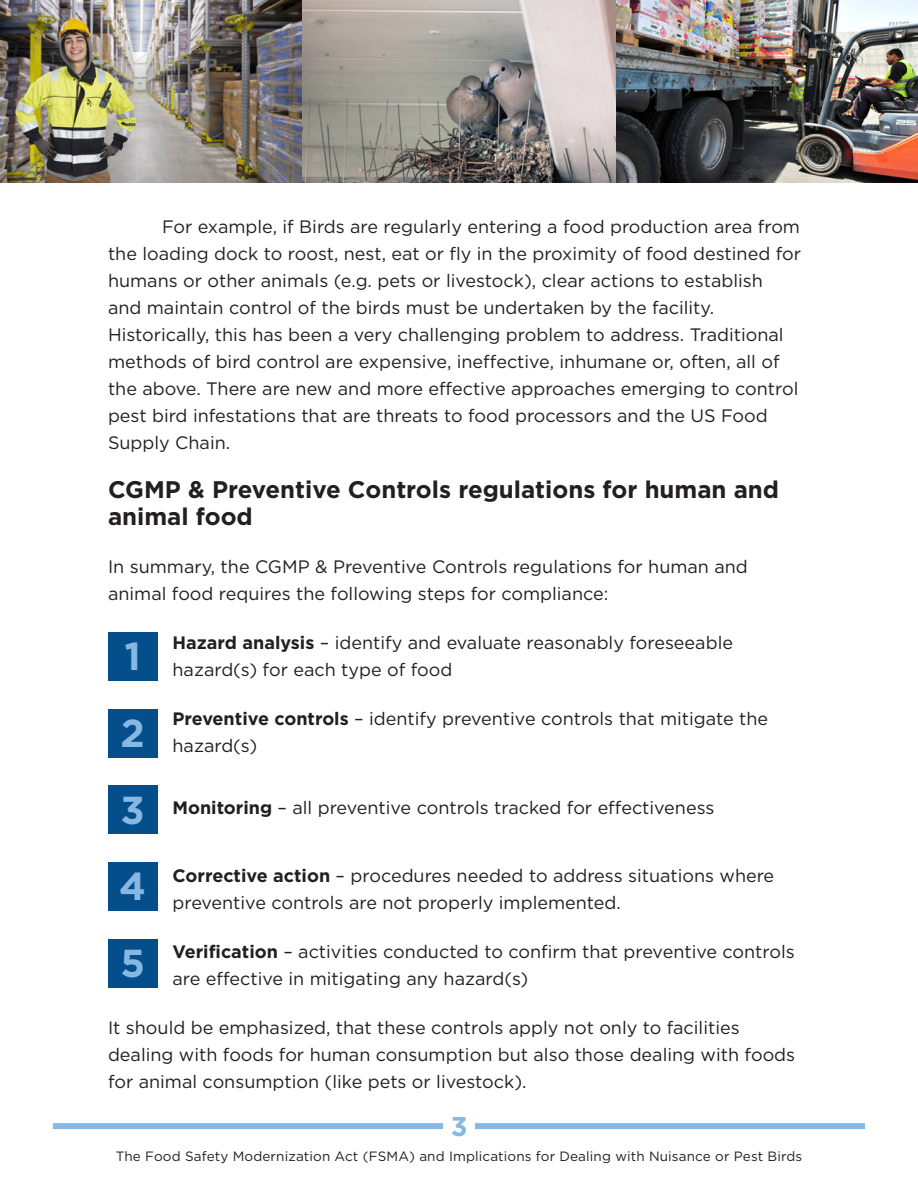
<style>
.page{position:relative;width:918px;height:1188px;background:#fff}
.page>*{position:absolute;margin:0;border:0;box-sizing:border-box;transform-origin:0 0}
.t1{font:700 39px "Gotham";color:#86b8e3}
.t2{font:700 27px "Gotham";color:#86b8e3}
.t3{font:700 24px/27px "Gotham";color:#231f20}
.t4{font:18px/27px "Gotham";color:#231f20}
.t5{font:13.5px "Gotham";letter-spacing:.01em;color:#231f20}
.s1{font-weight:700}
</style>
<div class="page">
<div style="left:108px;top:632px;width:49px;height:49px;background:#044f8b"></div>
<div style="left:108px;top:709px;width:49px;height:48px;background:#044f8b"></div>
<div style="left:108px;top:785px;width:49px;height:49px;background:#044f8b"></div>
<div style="left:108px;top:862px;width:49px;height:49px;background:#044f8b"></div>
<div style="left:108px;top:939px;width:49px;height:48px;background:#044f8b"></div>
<div style="left:53px;top:1123px;width:812px;height:6px;background:#86b8e3"></div>
<div style="left:443px;top:1110px;width:31px;height:33px;background:#fff"></div>
<img style="left:0;top:0;width:918px;height:183px">
<p class="t4" style="left:108px;top:213px;width:695px;text-indent:54px">For example, if Birds are regularly entering a food production area from the loading dock to roost, nest, eat or fly in the proximity of food destined for humans or other animals (e.g. pets or livestock), clear actions to establish<br>and maintain control of the birds must be undertaken by the facility.<br>Historically, this has been a very challenging problem to address. Traditional methods of bird control are expensive, ineffective, inhumane or, often, all of the above. There are new and more effective approaches emerging to control pest bird infestations that are threats to food processors and the US Food Supply Chain.</p>
<p class="t3" style="left:108px;top:475px;width:673px">CGMP &amp; Preventive Controls regulations for human and animal food</p>
<p class="t4" style="left:108px;top:553px;width:641px">In summary, the CGMP &amp; Preventive Controls regulations for human and animal food requires the following steps for compliance:</p>
<p class="t4" style="left:172px;top:629px;width:562px"><span class="s1">Hazard analysis</span> – identify and evaluate reasonably foreseeable hazard(s) for each type of food</p>
<p class="t4" style="left:172px;top:705px;width:597px"><span class="s1">Preventive controls</span> – identify preventive controls that mitigate the hazard(s)</p>
<p class="t1" style="left:125px;top:634px;width:18px">1</p>
<p class="t1" style="left:121px;top:711px;width:26px">2</p>
<p class="t1" style="left:121px;top:787px;width:26px">3</p>
<p class="t4" style="left:172px;top:794px;width:543px"><span class="s1">Monitoring</span> – all preventive controls tracked for effectiveness</p>
<p class="t4" style="left:172px;top:862px;width:603px"><span class="s1">Corrective action</span> – procedures needed to address situations where preventive controls are not properly implemented.</p>
<p class="t4" style="left:172px;top:937px;width:624px"><span class="s1">Verification</span> – activities conducted to confirm that preventive controls are effective in mitigating any hazard(s)</p>
<p class="t4" style="left:108px;top:1013px;width:689px">It should be emphasized, that these controls apply not only to facilities dealing with foods for human consumption but also those dealing with foods for animal consumption (like pets or livestock).</p>
<p class="t1" style="left:119px;top:864px;width:28px">4</p>
<p class="t1" style="left:120px;top:941px;width:26px">5</p>
<p class="t2" style="left:451px;top:1110px;width:18px">3</p>
<p class="t5" style="left:116px;top:1149px;width:688px">The Food Safety Modernization Act (FSMA) and Implications for Dealing with Nuisance or Pest Birds</p>
</div>
